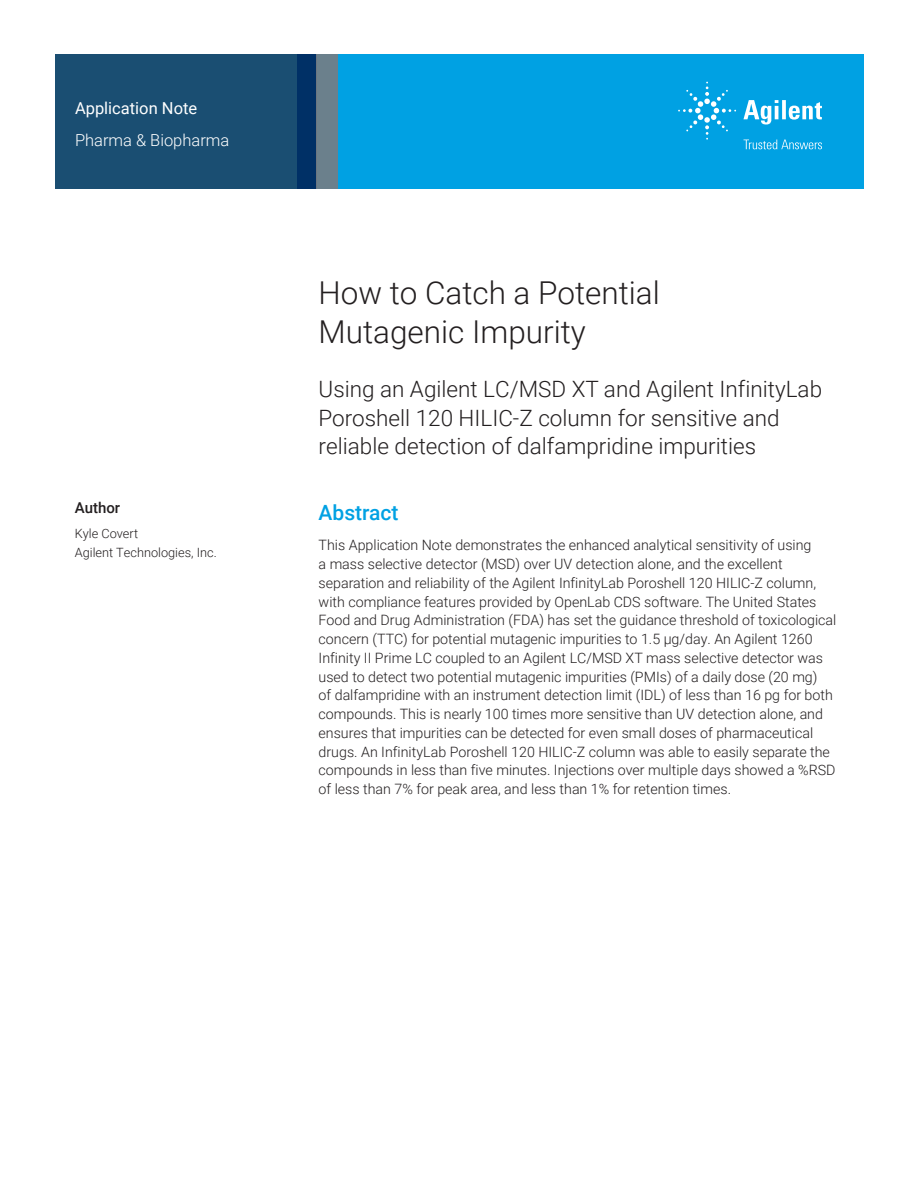
<style>
.page{position:relative;width:918px;height:1188px;background:#fff}
.page>*{position:absolute;margin:0;border:0;box-sizing:border-box;transform-origin:0 0}
.t1{font:300 31.5px/39px "Roboto";color:#231f20}
.Subtitle{font:300 22.5px/28.5px "Roboto";color:#231f20}
.Header_1{font:500 21px "Roboto";color:#00a1e3}
.Area_Identifier{font:300 16.5px "Roboto";color:#fff}
.Doctype{font:16.5px "Roboto";color:#fff}
.DATA_author_title{font:500 15px "Roboto";color:#231f20}
.Text{font:300 14.25px/18.8px "Roboto";color:#231f20}
.DATA_author_name___i{font:300 12.75px/18.8px "Roboto";color:#231f20}
</style>
<div class="page">
<div style="left:297px;top:54px;width:567px;height:135px;background:#00a1e3"></div>
<svg style="left:55px;top:54px;width:261px;height:135px;fill:#1a4e72"></svg>
<div style="left:316px;top:54px;width:22px;height:135px;background:#6b808c"></div>
<svg style="left:743px;top:100px;width:79px;height:25px"></svg>
<svg style="left:678px;top:82px;width:58px;height:58px"></svg>
<svg style="left:744px;top:140px;width:78px;height:9px"></svg>
<p class="Doctype" style="left:75px;top:96px;width:124px">Application Note</p>
<p class="Area_Identifier" style="left:75px;top:129px;width:156px">Pharma &amp; Biopharma</p>
<p class="DATA_author_title" style="left:75px;top:498px;width:47px">Author</p>
<p class="DATA_author_name___i" style="left:75px;top:524px;width:143px">Kyle Covert<br>Agilent Technologies, Inc.</p>
<p class="t1" style="left:319px;top:272px;width:343px">How to Catch a Potential<br>Mutagenic Impurity</p>
<p class="Subtitle" style="left:319px;top:374px;width:505px">Using an Agilent LC/MSD XT and Agilent InfinityLab<br>Poroshell 120 HILIC-Z column for sensitive and reliable detection of dalfampridine impurities</p>
<p class="Header_1" style="left:319px;top:498px;width:82px">Abstract</p>
<p class="Text" style="left:319px;top:535px;width:519px">This Application Note demonstrates the enhanced analytical sensitivity of using<br>a mass selective detector (MSD) over UV detection alone, and the excellent separation and reliability of the Agilent InfinityLab Poroshell 120 HILIC-Z column, with compliance features provided by OpenLab CDS software. The United States Food and Drug Administration (FDA) has set the guidance threshold of toxicological concern (TTC) for potential mutagenic impurities to 1.5 µg/day. An Agilent 1260<br>Infinity II Prime LC coupled to an Agilent LC/MSD XT mass selective detector was used to detect two potential mutagenic impurities (PMIs) of a daily dose (20 mg)<br>of dalfampridine with an instrument detection limit (IDL) of less than 16 pg for both compounds. This is nearly 100 times more sensitive than UV detection alone, and ensures that impurities can be detected for even small doses of pharmaceutical drugs. An InfinityLab Poroshell 120 HILIC-Z column was able to easily separate the compounds in less than five minutes. Injections over multiple days showed a %RSD of less than 7% for peak area, and less than 1% for retention times.</p>
</div>
